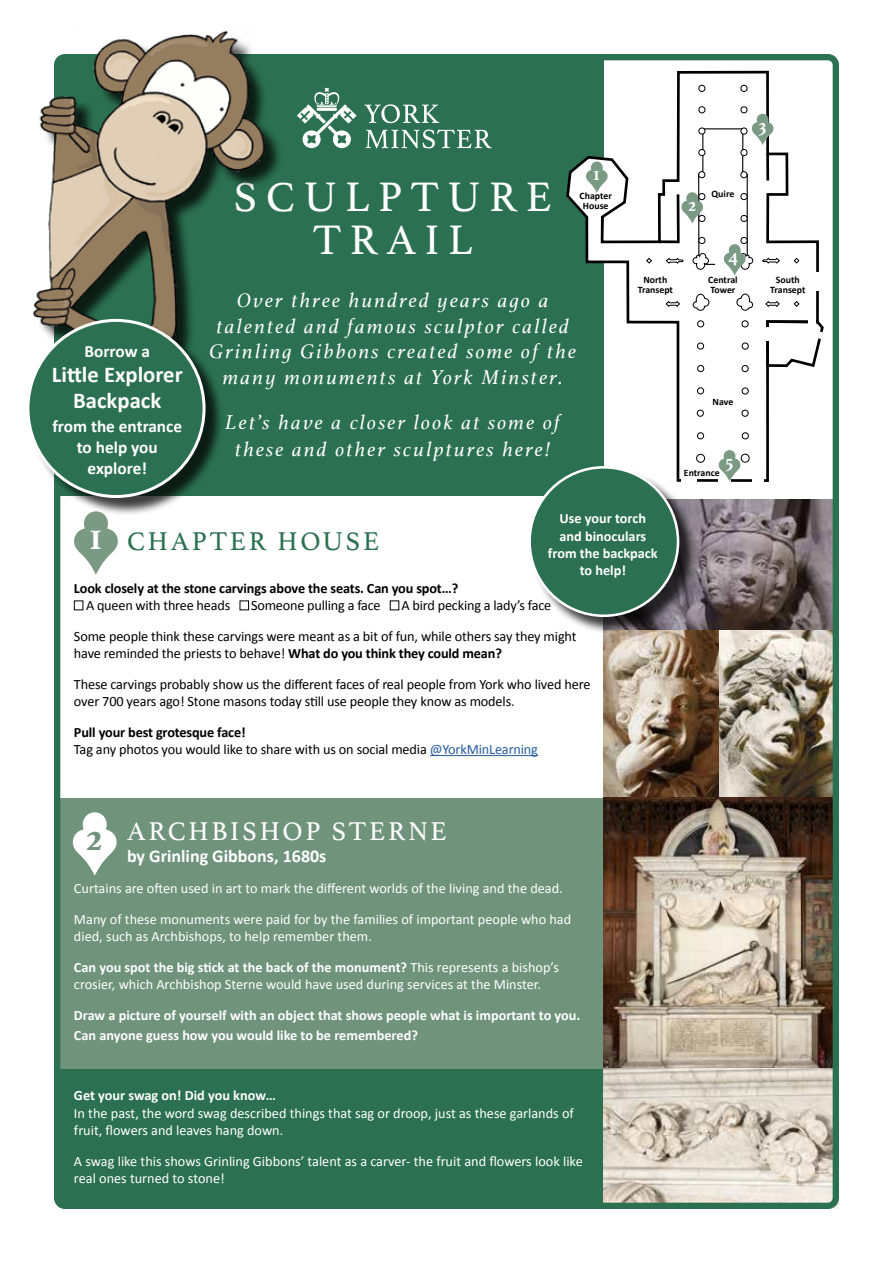
<style>
.page{position:relative;width:893px;height:1263px;background:#fff}
.page>*{position:absolute;margin:0;border:0;box-sizing:border-box;transform-origin:0 0}
.t1{font:43.2px/43.2px "Athelas";letter-spacing:.2em;color:#fff;text-align:center}
.t2{font:700 39px "Athelas";color:#fff}
.t3{font:700 39px "Athelas";color:#70937c}
.t4{font:27px "Athelas";letter-spacing:.1em;color:#fff}
.t5{font:27px "Athelas";letter-spacing:.1em;color:#2b7051}
.t6{font:700 22.65px/25.7px "Calibri";color:#fff;text-align:center}
.t7{font:italic 21px/25.5px "Athelas";letter-spacing:.1em;color:#fff;text-align:center}
.t8{font:700 19.35px "Athelas";color:#fff}
.t9{font:700 18px "Calibri";color:#fff}
.t10{font:700 17.25px/20.9px "Calibri";color:#fff;text-align:center}
.t11{font:14.25px/30.8px "Calibri";color:#fff}
.t12{font:14.25px/30.8px "Calibri";letter-spacing:-.01em;color:#000}
.t13{font:700 14.25px/17.2px "Calibri";color:#fff}
.t14{font:700 14.25px "Calibri";letter-spacing:-.01em;color:#000}
.t15{font:700 9.9px/9.9px "Calibri";color:#000;text-align:center}
.s1{font-weight:700}
.s2{color:#275b9b}
</style>
<div class="page">
<div style="left:56px;top:60px;width:548px;height:436px;background:#2b7051"></div>
<div style="left:56px;top:1069px;width:548px;height:135px;background:#2b7051"></div>
<div style="left:56px;top:798px;width:548px;height:271px;background:#70937c"></div>
<svg style="left:297px;top:88px;width:60px;height:60px"></svg>
<svg style="left:366px;top:130px;width:126px;height:18px"></svg>
<svg style="left:364px;top:104px;width:75px;height:19px"></svg>
<hr style="left:430px;top:755px;width:108px;height:1px;background:#275b9b">
<svg style="left:74px;top:517px;width:44px;height:57px"></svg>
<img style="left:604px;top:500px;width:235px;height:709px">
<div style="left:531px;top:468px;width:167px;height:168px;background:#000;opacity:.75"></div>
<div style="left:530px;top:467px;width:148px;height:149px;background:#2b7051;border-radius:50%"></div>
<svg style="left:72px;top:812px;width:45px;height:63px"></svg>
<svg style="left:565px;top:70px;width:254px;height:413px"></svg>
<div style="left:699px;top:85px;width:6px;height:7px;border:1px solid #000;border-radius:50%"></div>
<div style="left:741px;top:85px;width:6px;height:7px;border:1px solid #000;border-radius:50%"></div>
<svg style="left:698px;top:321px;width:6px;height:6px"></svg>
<div style="left:697px;top:321px;width:7px;height:6px;border:1px solid #000;border-radius:50%"></div>
<svg style="left:742px;top:321px;width:6px;height:6px"></svg>
<div style="left:697px;top:343px;width:7px;height:6px;background:#fff;border-radius:50%"></div>
<div style="left:697px;top:343px;width:7px;height:6px;border:1px solid #000;border-radius:50%"></div>
<svg style="left:742px;top:343px;width:6px;height:6px"></svg>
<div style="left:698px;top:365px;width:6px;height:7px;background:#fff;border-radius:50%"></div>
<div style="left:697px;top:365px;width:7px;height:7px;border:1px solid #000;border-radius:50%"></div>
<div style="left:742px;top:365px;width:6px;height:7px;background:#fff;border-radius:50%"></div>
<div style="left:742px;top:365px;width:6px;height:7px;border:1px solid #000;border-radius:50%"></div>
<div style="left:697px;top:388px;width:7px;height:6px;background:#fff;border-radius:50%"></div>
<div style="left:697px;top:388px;width:7px;height:6px;border:1px solid #000;border-radius:50%"></div>
<svg style="left:742px;top:388px;width:6px;height:6px"></svg>
<svg style="left:697px;top:410px;width:6px;height:6px"></svg>
<svg style="left:742px;top:410px;width:6px;height:6px"></svg>
<div style="left:697px;top:433px;width:7px;height:6px;background:#fff;border-radius:50%"></div>
<div style="left:697px;top:433px;width:7px;height:6px;border:1px solid #000;border-radius:50%"></div>
<svg style="left:742px;top:433px;width:6px;height:6px"></svg>
<div style="left:742px;top:433px;width:7px;height:6px;border:1px solid #000;border-radius:50%"></div>
<div style="left:697px;top:454px;width:8px;height:8px;background:#fff;border-radius:50%"></div>
<div style="left:696px;top:454px;width:9px;height:8px;border:1px solid #000;border-radius:50%"></div>
<div style="left:741px;top:454px;width:8px;height:8px;background:#fff;border-radius:50%"></div>
<div style="left:741px;top:454px;width:8px;height:8px;border:1px solid #000;border-radius:50%"></div>
<hr style="left:816px;top:272px;width:4px;height:18px;background:#fff">
<div style="left:681px;top:478px;width:16px;height:6px;background:#fff"></div>
<div style="left:718px;top:478px;width:12px;height:6px;background:#fff"></div>
<div style="left:752px;top:478px;width:12px;height:6px;background:#fff"></div>
<hr style="left:659px;top:240px;width:19px;height:3px;background:#000">
<svg style="left:794px;top:301px;width:5px;height:6px"></svg>
<svg style="left:794px;top:258px;width:5px;height:5px"></svg>
<svg style="left:765px;top:301px;width:15px;height:6px"></svg>
<svg style="left:666px;top:301px;width:14px;height:6px"></svg>
<svg style="left:646px;top:258px;width:6px;height:5px"></svg>
<svg style="left:693px;top:294px;width:16px;height:17px"></svg>
<svg style="left:737px;top:294px;width:16px;height:17px"></svg>
<svg style="left:765px;top:319px;width:59px;height:50px"></svg>
<svg style="left:567px;top:157px;width:60px;height:105px"></svg>
<svg style="left:666px;top:107px;width:114px;height:168px"></svg>
<svg style="left:718px;top:450px;width:24px;height:31px"></svg>
<div style="left:54px;top:54px;width:785px;height:1155px;border:6px solid #2b7051;border-radius:8px"></div>
<div style="left:37px;top:22px;width:250px;height:352px;background:#000;opacity:.75"></div>
<img style="left:33px;top:22px;width:244px;height:352px">
<div style="left:29px;top:322px;width:195px;height:195px;background:#000;opacity:.75"></div>
<div style="left:28px;top:320px;width:176px;height:176px;background:#2b7051;border-radius:50%"></div>
<div style="left:74px;top:600px;width:9px;height:10px;border:1px solid #000"></div>
<div style="left:240px;top:600px;width:9px;height:10px;border:1px solid #000"></div>
<p class="t10" style="left:85px;top:340px;width:67px">Borrow a</p>
<h3 class="t6" style="left:52px;top:362px;width:132px">Little Explorer<br>Backpack</h3>
<p class="t10" style="left:52px;top:416px;width:131px">from the entrance to help you explore!</p>
<h3 class="t8" style="left:758px;top:109px;width:10px">3</h3>
<h3 class="t8" style="left:594px;top:158px;width:8px">1</h3>
<h1 class="t1" style="left:234px;top:174px;width:320px">SCULPTURE<br>TRAIL</h1>
<h3 class="t7" style="left:209px;top:287px;width:368px">Over three hundred years ago a talented and famous sculptor called Grinling Gibbons created some of the many monuments at York Minster.</h3>
<h3 class="t7" style="left:225px;top:408px;width:337px;line-height:27px">Let’s have a closer look at some of these and other sculptures here!</h3>
<p class="t15" style="left:580px;top:190px;width:34px">Chapter</p>
<p class="t15" style="left:711px;top:188px;width:24px">Quire</p>
<p class="t15" style="left:583px;top:200px;width:27px">House</p>
<h3 class="t8" style="left:688px;top:189px;width:10px">2</h3>
<h3 class="t8" style="left:729px;top:240px;width:11px">4</h3>
<p class="t15" style="left:638px;top:275px;width:37px">North<br>Transept</p>
<p class="t15" style="left:708px;top:275px;width:31px;text-align:left">Central<br>Tower</p>
<p class="t15" style="left:770px;top:275px;width:37px">South<br>Transept</p>
<p class="t15" style="left:713px;top:396px;width:22px">Nave</p>
<h3 class="t8" style="left:725px;top:446px;width:9px">5</h3>
<p class="t15" style="left:684px;top:467px;width:37px">Entrance</p>
<p class="t13" style="left:548px;top:510px;width:111px;text-align:center">Use your torch and binoculars from the backpack to help!</p>
<h2 class="t2" style="left:89px;top:505px;width:14px">1</h2>
<h3 class="t5" style="left:127px;top:520px;width:254px">CHAPTER HOUSE</h3>
<p class="t14" style="left:74px;top:579px;width:386px">Look closely at the stone carvings above the seats. Can you spot…?</p>
<p class="t12" style="left:86px;top:590px;width:146px">A queen with three heads</p>
<p class="t12" style="left:251px;top:590px;width:131px">Someone pulling a face</p>
<p class="t12" style="left:74px;top:590px;width:504px;text-indent:328px">A bird pecking a lady’s face<br>Some people think these carvings were meant as a bit of fun, while others say they might</p>
<p class="t12" style="left:74px;top:638px;width:518px">have reminded the priests to behave! <span class="s1">What do you think they could mean?<br></span>These carvings probably show us the different faces of real people from York who lived here</p>
<p class="t12" style="left:74px;top:686px;width:442px">over 700 years ago! Stone masons today still use people they know as models.</p>
<p class="t12" style="left:74px;top:723px;width:465px;line-height:17.2px"><span class="s1">Pull your best grotesque face!<br></span>Tag any photos you would like to share with us on social media <span class="s2">@YorkMinLearning</span></p>
<h3 class="t4" style="left:127px;top:809px;width:321px">ARCHBISHOP STERNE</h3>
<p class="t9" style="left:127px;top:845px;width:201px">by Grinling Gibbons, 1680s</p>
<p class="t11" style="left:74px;top:873px;width:499px">Curtains are often used in art to mark the different worlds of the living and the dead.<br>Many of these monuments were paid for by the families of important people who had</p>
<p class="t11" style="left:74px;top:921px;width:486px">died, such as Archbishops, to help remember them.<br><span class="s1">Can you spot the big stick at the back of the monument?</span> This represents a bishop’s</p>
<p class="t11" style="left:74px;top:969px;width:469px">crosier, which Archbishop Sterne would have used during services at the Minster.</p>
<p class="t13" style="left:74px;top:1006px;width:508px;line-height:19.5px">Draw a picture of yourself with an object that shows people what is important to you.<br>Can anyone guess how you would like to be remembered?</p>
<h2 class="t3" style="left:86px;top:806px;width:18px">2</h2>
<p class="t13" style="left:74px;top:1087px;width:204px">Get your swag on! Did you know…</p>
<p class="t11" style="left:74px;top:1104px;width:501px;line-height:17.2px">In the past, the word swag described things that sag or droop, just as these garlands of fruit, flowers and leaves hang down.</p>
<p class="t11" style="left:74px;top:1152px;width:510px;line-height:17.2px">A swag like this shows Grinling Gibbons’ talent as a carver- the fruit and flowers look like real ones turned to stone!</p>
</div>
